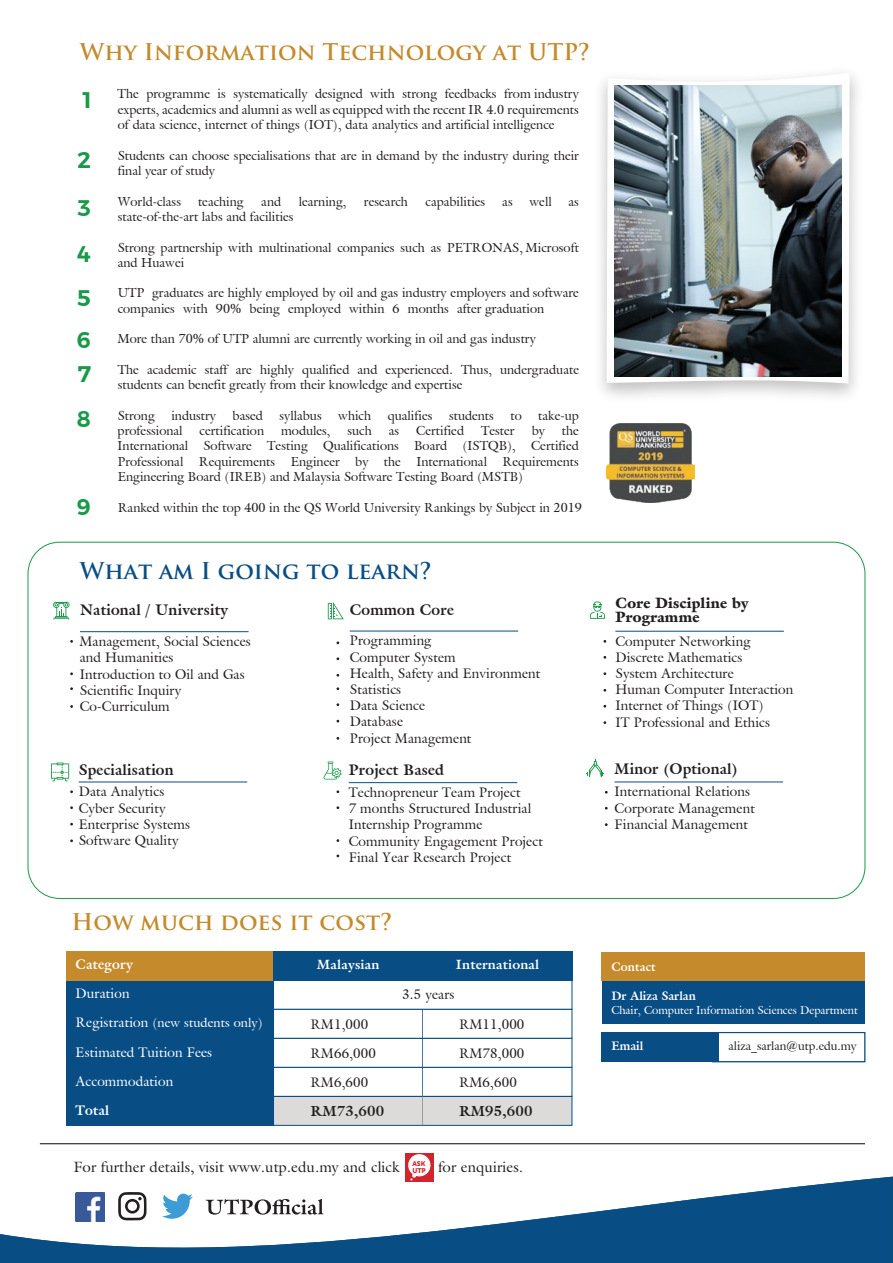
<style>
.page{position:relative;width:893px;height:1263px;background:#fff}
.page>*{position:absolute;margin:0;border:0;box-sizing:border-box;transform-origin:0 0}
.t1{font:700 22.5px "Trajan Pro";color:#c48a2b}
.t2{font:700 22.5px "Trajan Pro";color:#084d84}
.t3{font:600 22.5px/48px "Montserrat";color:#189a48}
.t4{font:700 15px "Galliard IT Cby BT";letter-spacing:.015em;color:#231f20}
.t5{font:15px "Galliard Pro";letter-spacing:.005em;color:#231f20}
.t6{font:900 15px/13.8px "Galliard Pro";letter-spacing:.015em;color:#231f20}
.t7{font:700 14.25px "Galliard IT Cby BT";letter-spacing:.015em;color:#231f20}
.t8{font:13.5px/16.2px "Galliard IT Cby BT";letter-spacing:.015em;color:#231f20}
.t9{font:13.5px/29.1px "Galliard IT Cby BT";letter-spacing:.015em;color:#fff}
.t10{font:700 13.5px "Galliard Pro";letter-spacing:.015em;color:#fff}
.t11{font:700 13.5px "Galliard IT Cby BT";letter-spacing:.01em;color:#fff}
.t12{font:12.75px/15.3px "Galliard IT Cby BT";letter-spacing:.005em;color:#231f20}
.t13{font:12.75px "Galliard IT Cby BT";letter-spacing:.015em;color:#fff}
.t14{font:700 12px "Galliard IT Cby BT";color:#fff}
.t15{font:12px "Galliard IT Cby BT";color:#231f20}
.t16{font:11.25px "Galliard IT Cby BT";color:#fff}
.t17{font:6.75px/6.9px "Museo Sans 900";color:#d3232c}
.s1{font-size:13.5px}
</style>
<div class="page">
<svg style="left:607px;top:73px;width:243px;height:310px"></svg>
<svg style="left:587px;top:759px;width:17px;height:18px"></svg>
<hr style="left:614px;top:782px;width:169px;height:1px;background:#084d84">
<svg style="left:51px;top:762px;width:18px;height:19px"></svg>
<hr style="left:79px;top:782px;width:168px;height:1px;background:#084d84">
<img style="left:615px;top:86px;width:227px;height:290px">
<hr style="left:349px;top:782px;width:168px;height:1px;background:#084d84">
<svg style="left:324px;top:761px;width:18px;height:18px"></svg>
<svg style="left:53px;top:602px;width:17px;height:17px"></svg>
<hr style="left:80px;top:631px;width:169px;height:1px;background:#084d84">
<svg style="left:328px;top:603px;width:1px;height:16px"></svg>
<svg style="left:329px;top:602px;width:15px;height:17px"></svg>
<hr style="left:350px;top:631px;width:168px;height:1px;background:#084d84">
<svg style="left:590px;top:601px;width:15px;height:18px"></svg>
<hr style="left:615px;top:631px;width:169px;height:1px;background:#084d84">
<img style="left:606px;top:423px;width:88px;height:79px">
<svg style="left:0;top:1176px;width:893px;height:87px"></svg>
<img style="left:76px;top:1193px;width:28px;height:28px">
<svg style="left:162px;top:1193px;width:31px;height:26px"></svg>
<svg style="left:206px;top:1199px;width:117px;height:15px"></svg>
<hr style="left:40px;top:1143px;width:825px;height:1px;background:#040504">
<div style="left:405px;top:1153px;width:28px;height:28px;background:#d3232c"></div>
<svg style="left:408px;top:1154px;width:23px;height:26px"></svg>
<div style="left:273px;top:980px;width:299px;height:29px;border:1px solid #084d84"></div>
<div style="left:273px;top:1009px;width:299px;height:29px;border:1px solid #084d84"></div>
<div style="left:273px;top:1038px;width:299px;height:29px;border:1px solid #084d84"></div>
<div style="left:273px;top:1067px;width:299px;height:29px;border:1px solid #084d84"></div>
<div style="left:66px;top:980px;width:208px;height:29px;background:#084d84"></div>
<div style="left:66px;top:951px;width:208px;height:29px;background:#c48a2b"></div>
<div style="left:274px;top:951px;width:299px;height:29px;background:#084d84"></div>
<div style="left:66px;top:1009px;width:208px;height:29px;background:#084d84"></div>
<div style="left:66px;top:1038px;width:208px;height:29px;background:#084d84"></div>
<div style="left:66px;top:1067px;width:208px;height:29px;background:#084d84"></div>
<div style="left:273px;top:1096px;width:299px;height:29px;background:#dcdbda"></div>
<div style="left:66px;top:1096px;width:208px;height:29px;background:#084d84"></div>
<hr style="left:423px;top:1009px;width:1px;height:87px;background:#084d84">
<hr style="left:274px;top:1096px;width:298px;height:1px;background:#084d84">
<div style="left:602px;top:1032px;width:117px;height:30px;background:#084d84"></div>
<div style="left:602px;top:952px;width:263px;height:29px;background:#c48a2b"></div>
<div style="left:602px;top:981px;width:263px;height:43px;background:#084d84"></div>
<div style="left:712px;top:1032px;width:153px;height:30px;border:1px solid #084d84"></div>
<svg style="left:118px;top:1192px;width:29px;height:28px"></svg>
<h1 class="t1" style="left:80px;top:38px;width:512px">Why Information Technology at UTP?</h1>
<p class="t12" style="left:118px;top:86px;width:463px;text-align:justify">The programme is systematically designed with strong feedbacks from industry experts, academics and alumni as well as equipped with the recent IR 4.0 requirements of data science, internet of things (IOT), data analytics and artificial intelligence</p>
<p class="t12" style="left:118px;top:147px;width:463px">Students can choose specialisations that are in demand by the industry during their final year of study</p>
<p class="t12" style="left:118px;top:193px;width:65px">World-class</p>
<p class="t12" style="left:198px;top:193px;width:47px">teaching</p>
<p class="t12" style="left:261px;top:193px;width:21px">and</p>
<p class="t12" style="left:299px;top:193px;width:49px">learning,</p>
<p class="t12" style="left:364px;top:193px;width:45px">research</p>
<p class="t12" style="left:426px;top:193px;width:61px">capabilities</p>
<p class="t12" style="left:502px;top:193px;width:12px">as</p>
<p class="t12" style="left:530px;top:193px;width:24px">well</p>
<p class="t12" style="left:568px;top:193px;width:12px">as</p>
<p class="t12" style="left:118px;top:209px;width:177px">state-of-the-art labs and facilities</p>
<p class="t12" style="left:118px;top:239px;width:463px">Strong partnership with multinational companies such as PETRONAS, Microsoft and Huawei</p>
<p class="t12" style="left:118px;top:285px;width:463px">UTP graduates are highly employed by oil and gas industry employers and software companies with 90% being employed within 6 months after graduation</p>
<p class="t12" style="left:118px;top:331px;width:420px">More than 70% of UTP alumni are currently working in oil and gas industry</p>
<p class="t12" style="left:118px;top:362px;width:463px">The academic staff are highly qualified and experienced. Thus, undergraduate students can benefit greatly from their knowledge and expertise</p>
<p class="t12" style="left:118px;top:408px;width:39px">Strong</p>
<p class="t12" style="left:171px;top:408px;width:46px">industry</p>
<p class="t12" style="left:233px;top:408px;width:32px">based</p>
<p class="t12" style="left:279px;top:408px;width:44px">syllabus</p>
<p class="t12" style="left:338px;top:408px;width:34px">which</p>
<p class="t12" style="left:388px;top:408px;width:46px">qualifies</p>
<p class="t12" style="left:449px;top:408px;width:46px">students</p>
<p class="t12" style="left:510px;top:408px;width:13px">to</p>
<p class="t12" style="left:538px;top:408px;width:42px">take-up</p>
<p class="t12" style="left:118px;top:423px;width:66px">professional</p>
<p class="t12" style="left:200px;top:423px;width:66px">certification</p>
<p class="t12" style="left:281px;top:423px;width:51px">modules,</p>
<p class="t12" style="left:347px;top:423px;width:26px">such</p>
<p class="t12" style="left:389px;top:423px;width:12px">as</p>
<p class="t12" style="left:416px;top:423px;width:49px">Certified</p>
<p class="t12" style="left:481px;top:423px;width:35px">Tester</p>
<p class="t12" style="left:532px;top:423px;width:15px">by</p>
<h1 class="t3" style="left:83px;top:76px;width:10px">1</h1>
<h1 class="t3" style="left:78px;top:136px;width:15px">2<br>3</h1>
<h1 class="t3" style="left:77px;top:230px;width:15px">4</h1>
<h1 class="t3" style="left:77px;top:274px;width:16px">5</h1>
<h1 class="t3" style="left:77px;top:315px;width:16px">6</h1>
<h1 class="t3" style="left:77px;top:352px;width:16px;line-height:44.8px">7<br>8</h1>
<p class="t12" style="left:118px;top:423px;width:463px;text-align:justify;text-indent:444px">the International Software Testing Qualifications Board (ISTQB), Certified Professional Requirements Engineer by the International Requirements Engineering Board (IREB) and Malaysia Software Testing Board (MSTB)</p>
<p class="t12" style="left:118px;top:499px;width:466px">Ranked within the top 400 in the QS World University Rankings by Subject in 2019</p>
<h1 class="t3" style="left:77px;top:483px;width:16px">9</h1>
<h1 class="t2" style="left:80px;top:557px;width:353px">What am I going to learn?</h1>
<p class="t6" style="left:615px;top:596px;width:135px">Core Discipline by<br>Programme</p>
<p class="t4" style="left:80px;top:600px;width:149px">National / University</p>
<p class="t4" style="left:350px;top:600px;width:106px">Common Core</p>
<p class="t8" style="left:350px;top:632px;width:192px">Programming<br>Computer System<br>Health, Safety and Environment<br>Statistics<br>Data Science<br>Database<br>Project Management</p>
<p class="t8" style="left:615px;top:633px;width:179px">Computer Networking<br>Discrete Mathematics<br>System Architecture<br>Human Computer Interaction<br>Internet of Things (IOT)<br>IT Professional and Ethics</p>
<p class="t8" style="left:80px;top:633px;width:173px">Management, Social Sciences and Humanities<br>Introduction to Oil and Gas<br>Scientific Inquiry<br>Co-Curriculum</p>
<p class="t4" style="left:79px;top:760px;width:96px">Specialisation</p>
<p class="t8" style="left:79px;top:783px;width:113px">Data Analytics<br>Cyber Security<br>Enterprise Systems<br>Software Quality</p>
<p class="t8" style="left:349px;top:784px;width:196px">Technopreneur Team Project<br>7 months Structured Industrial<br>Internship Programme<br>Community Engagement Project<br>Final Year Research Project</p>
<p class="t4" style="left:349px;top:760px;width:97px">Project Based</p>
<h1 class="t1" style="left:72px;top:908px;width:322px">How much does it cost?</h1>
<p class="t10" style="left:317px;top:956px;width:64px">Malaysian</p>
<p class="t10" style="left:456px;top:956px;width:85px">International</p>
<p class="t8" style="left:402px;top:985px;width:54px">3.5 years</p>
<p class="t8" style="left:311px;top:1016px;width:59px">RM1,000</p>
<p class="t11" style="left:76px;top:956px;width:59px">Category</p>
<p class="t9" style="left:76px;top:979px;width:55px">Duration</p>
<p class="t13" style="left:76px;top:1014px;width:189px"><span class="s1">Registration</span> (new students only)</p>
<p class="t9" style="left:76px;top:1037px;width:138px">Estimated Tuition Fees<br>Accommodation</p>
<p class="t8" style="left:311px;top:1045px;width:67px">RM66,000</p>
<p class="t8" style="left:459px;top:1010px;width:67px;line-height:29px">RM11,000<br>RM78,000</p>
<p class="t8" style="left:311px;top:1074px;width:59px">RM6,600</p>
<p class="t8" style="left:459px;top:1074px;width:59px">RM6,600</p>
<p class="t11" style="left:76px;top:1101px;width:35px">Total</p>
<p class="t7" style="left:311px;top:1102px;width:75px">RM73,600</p>
<p class="t7" style="left:459px;top:1102px;width:75px">RM95,600</p>
<p class="t5" style="left:74px;top:1157px;width:327px">For further details, visit www.utp.edu.my and click</p>
<p class="t5" style="left:438px;top:1157px;width:87px">for enquiries.</p>
<p class="t17" style="left:412px;top:1160px;width:15px">ASK<br>UTP</p>
<p class="t4" style="left:614px;top:759px;width:125px">Minor (Optional)</p>
<p class="t8" style="left:614px;top:783px;width:142px">International Relations<br>Corporate Management<br>Financial Management</p>
<p class="t14" style="left:611px;top:959px;width:46px">Contact</p>
<p class="t14" style="left:611px;top:988px;width:86px">Dr Aliza Sarlan</p>
<p class="t16" style="left:611px;top:1002px;width:248px">Chair, Computer Information Sciences Department</p>
<p class="t14" style="left:611px;top:1038px;width:33px">Email</p>
<p class="t15" style="left:729px;top:1038px;width:130px">aliza_sarlan@utp.edu.my</p>
</div>
